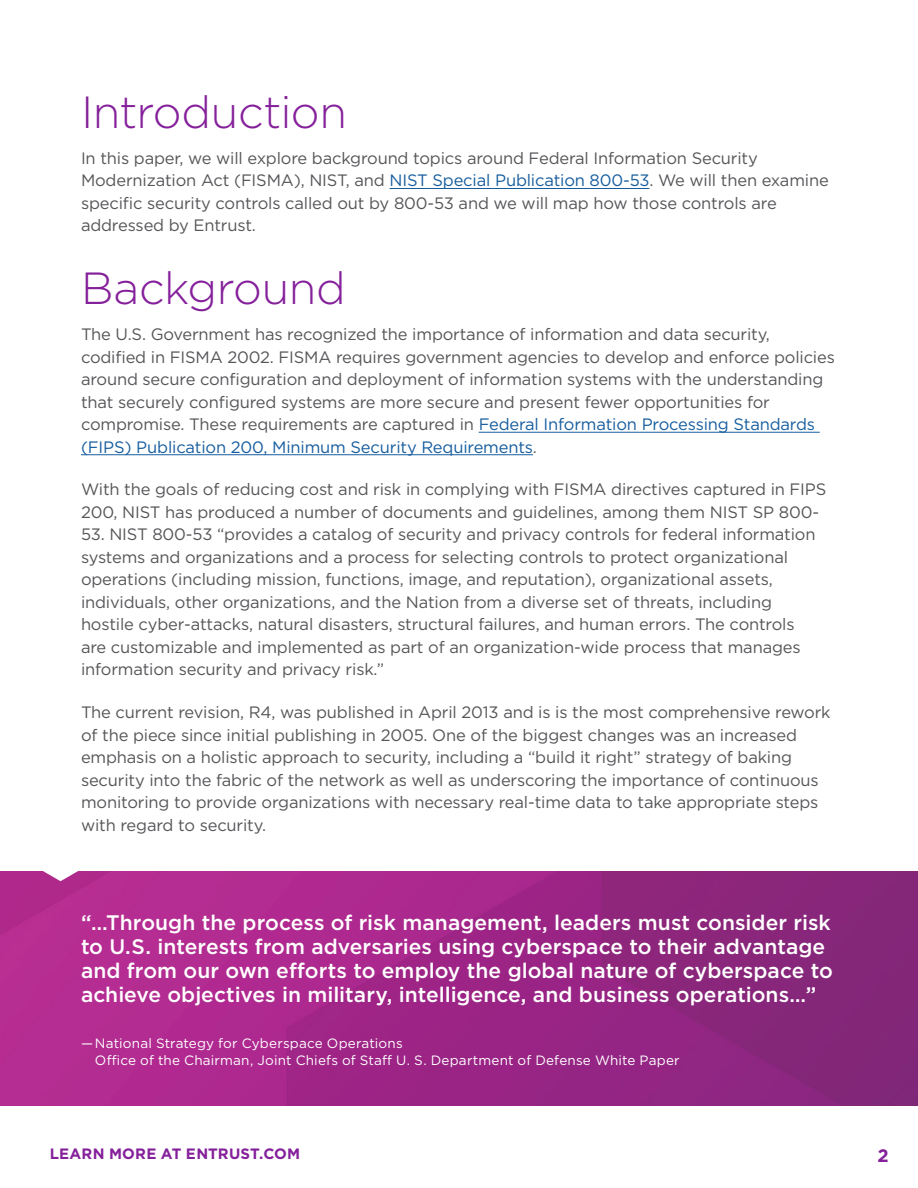
<style>
.page{position:relative;width:918px;height:1188px;background:#fff}
.page>*{position:absolute;margin:0;border:0;box-sizing:border-box;transform-origin:0 0}
.t1{font:300 45px "Gotham";letter-spacing:-.01em;color:#85209b}
.Sub_head{font:500 21px/24px "Gotham";color:#fff}
.Forridder{font:700 18px "Gotham";color:#85209b}
.Body_Copy{font:16.5px/22.5px "Gotham";letter-spacing:-.01em;color:#555659}
.Headline{font:700 15px "Gotham";letter-spacing:.015em;color:#85209b}
.Sub_head-2{font:13.5px/16.2px "Gotham";letter-spacing:.015em;color:#fff}
.s1{color:#175d9e}
</style>
<div class="page">
<img style="left:0;top:871px;width:918px;height:234px">
<svg style="left:27px;top:871px;width:67px;height:10px"></svg>
<hr style="left:390px;top:188px;width:260px;height:1px;background:#175d9e">
<hr style="left:479px;top:432px;width:341px;height:1px;background:#175d9e">
<hr style="left:81px;top:454px;width:452px;height:1px;background:#175d9e">
<p class="t1" style="left:81px;top:83px;width:267px">Introduction</p>
<p class="Body_Copy" style="left:81px;top:146px;width:749px">In this paper, we will explore background topics around Federal Information Security Modernization Act (FISMA), NIST, and <span class="s1">NIST Special Publication 800-53</span>. We will then examine specific security controls called out by 800-53 and we will map how those controls are addressed by Entrust.</p>
<p class="t1" style="left:81px;top:260px;width:266px">Background</p>
<p class="Body_Copy" style="left:81px;top:323px;width:755px">The U.S. Government has recognized the importance of information and data security, codified in FISMA 2002. FISMA requires government agencies to develop and enforce policies around secure configuration and deployment of information systems with the understanding that securely configured systems are more secure and present fewer opportunities for compromise. These requirements are captured in <span class="s1">Federal Information Processing Standards (FIPS) Publication 200, Minimum Security Requirements</span>.</p>
<p class="Body_Copy" style="left:81px;top:478px;width:747px">With the goals of reducing cost and risk in complying with FISMA directives captured in FIPS<br>200, NIST has produced a number of documents and guidelines, among them NIST SP 800-</p>
<p class="Body_Copy" style="left:81px;top:523px;width:736px">53. NIST 800-53 “provides a catalog of security and privacy controls for federal information systems and organizations and a process for selecting controls to protect organizational operations (including mission, functions, image, and reputation), organizational assets, individuals, other organizations, and the Nation from a diverse set of threats, including hostile cyber-attacks, natural disasters, structural failures, and human errors. The controls are customizable and implemented as part of an organization-wide process that manages information security and privacy risk.”</p>
<p class="Body_Copy" style="left:81px;top:701px;width:751px">The current revision, R4, was published in April 2013 and is is the most comprehensive rework of the piece since initial publishing in 2005. One of the biggest changes was an increased emphasis on a holistic approach to security, including a “build it right” strategy of baking security into the fabric of the network as well as underscoring the importance of continuous monitoring to provide organizations with necessary real-time data to take appropriate steps with regard to security.</p>
<p class="Sub_head" style="left:81px;top:911px;width:753px">“…Through the process of risk management, leaders must consider risk to U.S. interests from adversaries using cyberspace to their advantage and from our own efforts to employ the global nature of cyberspace to achieve objectives in military, intelligence, and business operations…”</p>
<p class="Sub_head-2" style="left:95px;top:1035px;width:586px;text-indent:-14px">— National Strategy for Cyberspace Operations<br>Office of the Chairman, Joint Chiefs of Staff U. S. Department of Defense White Paper</p>
<p class="Headline" style="left:50px;top:1144px;width:252px">LEARN MORE AT ENTRUST.COM</p>
<p class="Forridder" style="left:878px;top:1144px;width:13px">2</p>
</div>
